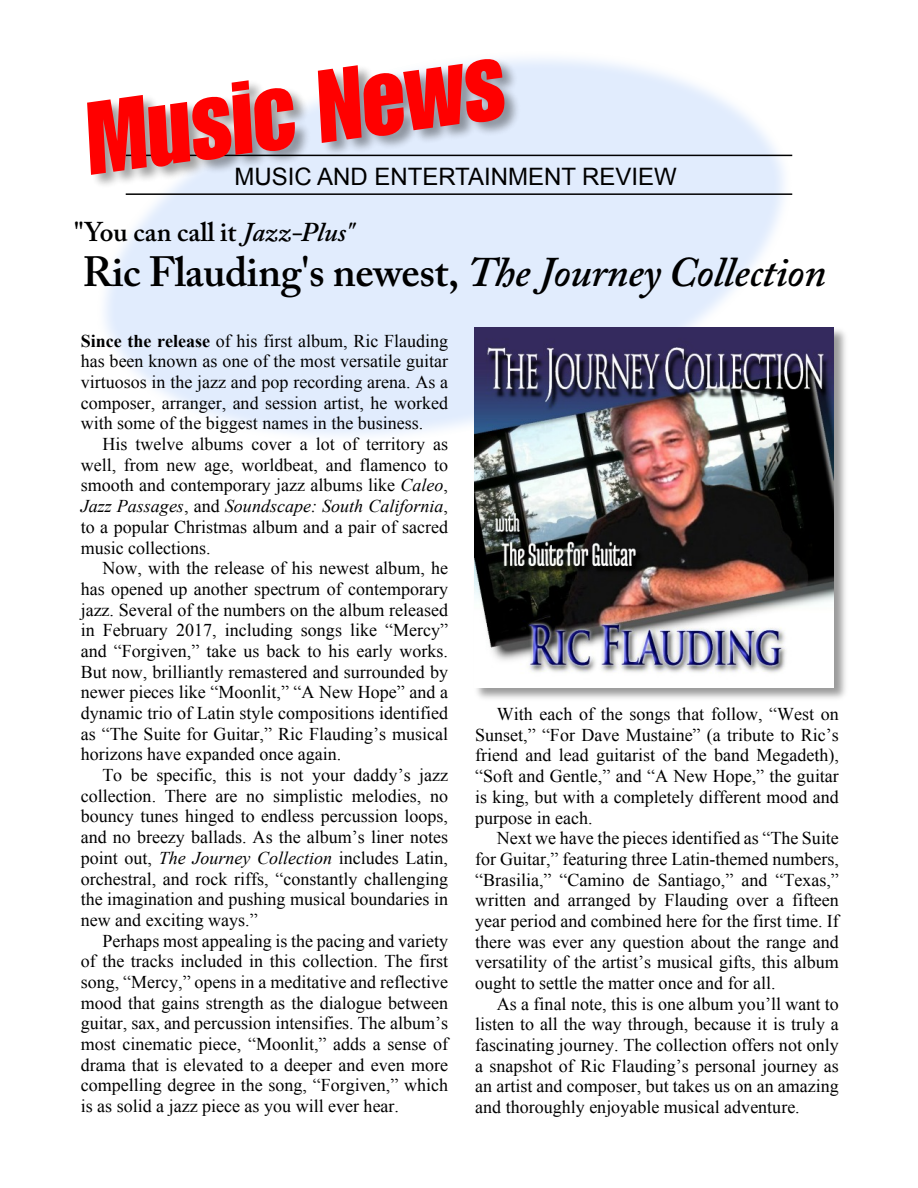
<style>
.page{position:relative;width:918px;height:1188px;background:#fff}
.page>*{position:absolute;margin:0;border:0;box-sizing:border-box;transform-origin:0 0}
.t1{font:100.95px "GENUINE";color:#f00;scale:.95 1}
.t2{font:600 42px "Adobe Caslon Pro";letter-spacing:-.01em;color:#000}
.t3{font:600 27px "Adobe Caslon Pro";color:#000}
.t4{font:24px "Arial";color:#000}
.t5{font:18px/20.7px "Times New Roman";color:#000;text-align:justify}
.s1{font-style:italic}
.s2{font-weight:700}
</style>
<div class="page">
<hr style="left:126px;top:155px;width:666px;height:1px;background:#000">
<img style="left:90px;top:54px;width:487px;height:167px">
<hr style="left:126px;top:193px;width:666px;height:2px;background:#000">
<img style="left:472px;top:325px;width:374px;height:374px">
<img style="left:474px;top:327px;width:360px;height:360px">
<h1 class="t1" style="left:76px;top:81px;width:445px;rotate:-8deg">Music News</h1>
<h3 class="t4" style="left:234px;top:167px;width:444px">MUSIC AND ENTERTAINMENT REVIEW</h3>
<h3 class="t3" style="left:74px;top:221px;width:280px">"You can call it <span class="s1">Jazz-Plus"</span></h3>
<h2 class="t2" style="left:82px;top:255px;width:745px">Ric Flauding's newest, <span class="s1">The Journey Collection</span></h2>
<p class="t5" style="left:81px;top:332px;width:369px"><span class="s2">Since the release</span> of his first album, Ric Flauding has been known as one of the most versatile guitar virtuosos in the jazz and pop recording arena. As a composer, arranger, and session artist, he worked with some of the biggest names in the business.</p>
<p class="t5" style="left:81px;top:435px;width:369px;text-indent:22px">His twelve albums cover a lot of territory as well, from new age, worldbeat, and flamenco to smooth and contemporary jazz albums like <span class="s1">Caleo</span>, <span class="s1">Jazz Passages</span>, and <span class="s1">Soundscape: South California</span>, to a popular Christmas album and a pair of sacred music collections.</p>
<p class="t5" style="left:81px;top:560px;width:369px;text-indent:22px">Now, with the release of his newest album, he has opened up another spectrum of contemporary jazz. Several of the numbers on the album released in February 2017, including songs like “Mercy” and “Forgiven,” take us back to his early works.<br>But now, brilliantly remastered and surrounded by newer pieces like “Moonlit,” “A New Hope” and a dynamic trio of Latin style compositions identified as “The Suite for Guitar,” Ric Flauding’s musical horizons have expanded once again.</p>
<p class="t5" style="left:81px;top:766px;width:369px;text-indent:22px">To be specific, this is not your daddy’s jazz collection. There are no simplistic melodies, no bouncy tunes hinged to endless percussion loops, and no breezy ballads. As the album’s liner notes point out, <span class="s1">The Journey Collection</span> includes Latin, orchestral, and rock riffs, “constantly challenging the imagination and pushing musical boundaries in new and exciting ways.”</p>
<p class="t5" style="left:81px;top:932px;width:369px;text-indent:22px">Perhaps most appealing is the pacing and variety of the tracks included in this collection. The first song, “Mercy,” opens in a meditative and reflective mood that gains strength as the dialogue between guitar, sax, and percussion intensifies. The album’s most cinematic piece, “Moonlit,” adds a sense of drama that is elevated to a deeper and even more compelling degree in the song, “Forgiven,” which is as solid a jazz piece as you will ever hear.</p>
<p class="t5" style="left:475px;top:705px;width:365px;text-indent:22px">With each of the songs that follow, “West on Sunset,” “For Dave Mustaine” (a tribute to Ric’s friend and lead guitarist of the band Megadeth), “Soft and Gentle,” and “A New Hope,” the guitar is king, but with a completely different mood and purpose in each.</p>
<p class="t5" style="left:475px;top:830px;width:365px;text-indent:22px">Next we have the pieces identified as “The Suite for Guitar,” featuring three Latin-themed numbers, “Brasilia,” “Camino de Santiago,” and “Texas,” written and arranged by Flauding over a fifteen year period and combined here for the first time. If there was ever any question about the range and versatility of the artist’s musical gifts, this album ought to settle the matter once and for all.</p>
<p class="t5" style="left:475px;top:995px;width:365px;text-indent:22px">As a final note, this is one album you’ll want to listen to all the way through, because it is truly a fascinating journey. The collection offers not only a snapshot of Ric Flauding’s personal journey as an artist and composer, but takes us on an amazing and thoroughly enjoyable musical adventure.</p>
</div>
